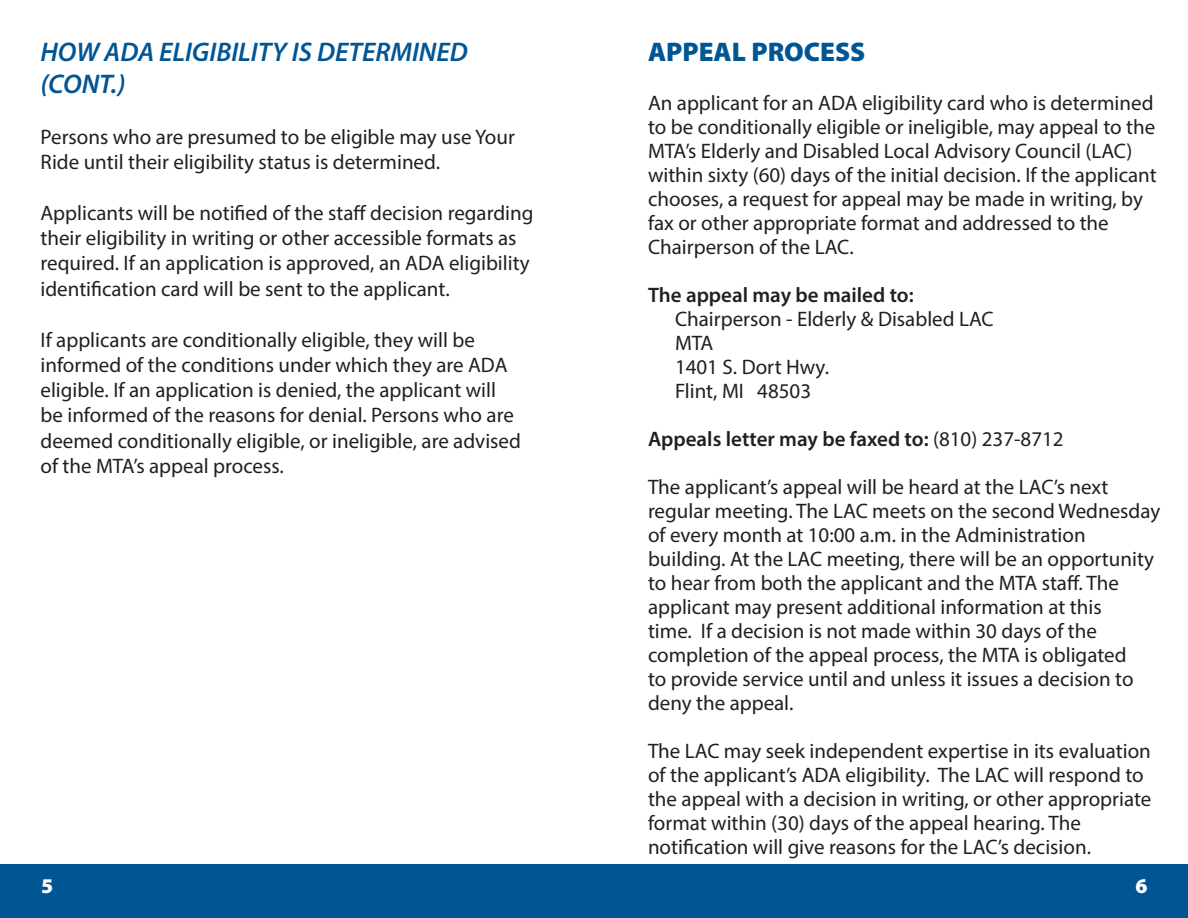
<style>
.page{position:relative;width:1188px;height:918px;background:#fff}
.page>*{position:absolute;margin:0;border:0;box-sizing:border-box;transform-origin:0 0}
.t1{font:italic 600 27px/32.4px "Myriad Pro";color:#005595}
.t2{font:900 27px "Myriad Pro";color:#005595}
.t3{font:21px/24px "Myriad Pro";color:#231f20}
.t4{font:600 21px "Myriad Pro";color:#231f20}
.t5{font:900 21px "Myriad Pro";color:#fff}
.s1{font-weight:400}
</style>
<div class="page">
<div style="left:0;top:864px;width:594px;height:54px;background:#005595"></div>
<div style="left:594px;top:864px;width:594px;height:54px;background:#005595"></div>
<p class="t1" style="left:40px;top:35px;width:429px">HOW ADA ELIGIBILITY IS DETERMINED (CONT.)</p>
<p class="t3" style="left:40px;top:124px;width:476px;line-height:25.2px">Persons who are presumed to be eligible may use Your<br>Ride until their eligibility status is determined.</p>
<p class="t3" style="left:40px;top:200px;width:495px;line-height:25.2px">Applicants will be notified of the staff decision regarding their eligibility in writing or other accessible formats as required. If an application is approved, an ADA eligibility identification card will be sent to the applicant.</p>
<p class="t3" style="left:40px;top:327px;width:482px;line-height:25.2px">If applicants are conditionally eligible, they will be informed of the conditions under which they are ADA eligible. If an application is denied, the applicant will be informed of the reasons for denial. Persons who are deemed conditionally eligible, or ineligible, are advised of the MTA’s appeal process.</p>
<p class="t2" style="left:648px;top:34px;width:219px">APPEAL PROCESS</p>
<p class="t3" style="left:648px;top:91px;width:510px">An applicant for an ADA eligibility card who is determined to be conditionally eligible or ineligible, may appeal to the MTA’s Elderly and Disabled Local Advisory Council (LAC) within sixty (60) days of the initial decision. If the applicant chooses, a request for appeal may be made in writing, by fax or other appropriate format and addressed to the Chairperson of the LAC.</p>
<p class="t4" style="left:648px;top:282px;width:267px">The appeal may be mailed to:</p>
<p class="t3" style="left:675px;top:307px;width:320px">Chairperson - Elderly &amp; Disabled LAC<br>MTA<br>1401 S. Dort Hwy.<br>Flint, MI 48503</p>
<p class="t4" style="left:648px;top:426px;width:417px">Appeals letter may be faxed to: <span class="s1">(810) 237-8712</span></p>
<p class="t3" style="left:648px;top:475px;width:514px">The applicant’s appeal will be heard at the LAC’s next regular meeting. The LAC meets on the second Wednesday of every month at 10:00 a.m. in the Administration building. At the LAC meeting, there will be an opportunity to hear from both the applicant and the MTA staff. The applicant may present additional information at this<br>time. If a decision is not made within 30 days of the completion of the appeal process, the MTA is obligated<br>to provide service until and unless it issues a decision to deny the appeal.</p>
<p class="t3" style="left:648px;top:739px;width:505px">The LAC may seek independent expertise in its evaluation of the applicant’s ADA eligibility. The LAC will respond to the appeal with a decision in writing, or other appropriate format within (30) days of the appeal hearing. The notification will give reasons for the LAC’s decision.</p>
<p class="t5" style="left:41px;top:872px;width:14px">5</p>
<p class="t5" style="left:1135px;top:872px;width:14px">6</p>
</div>
